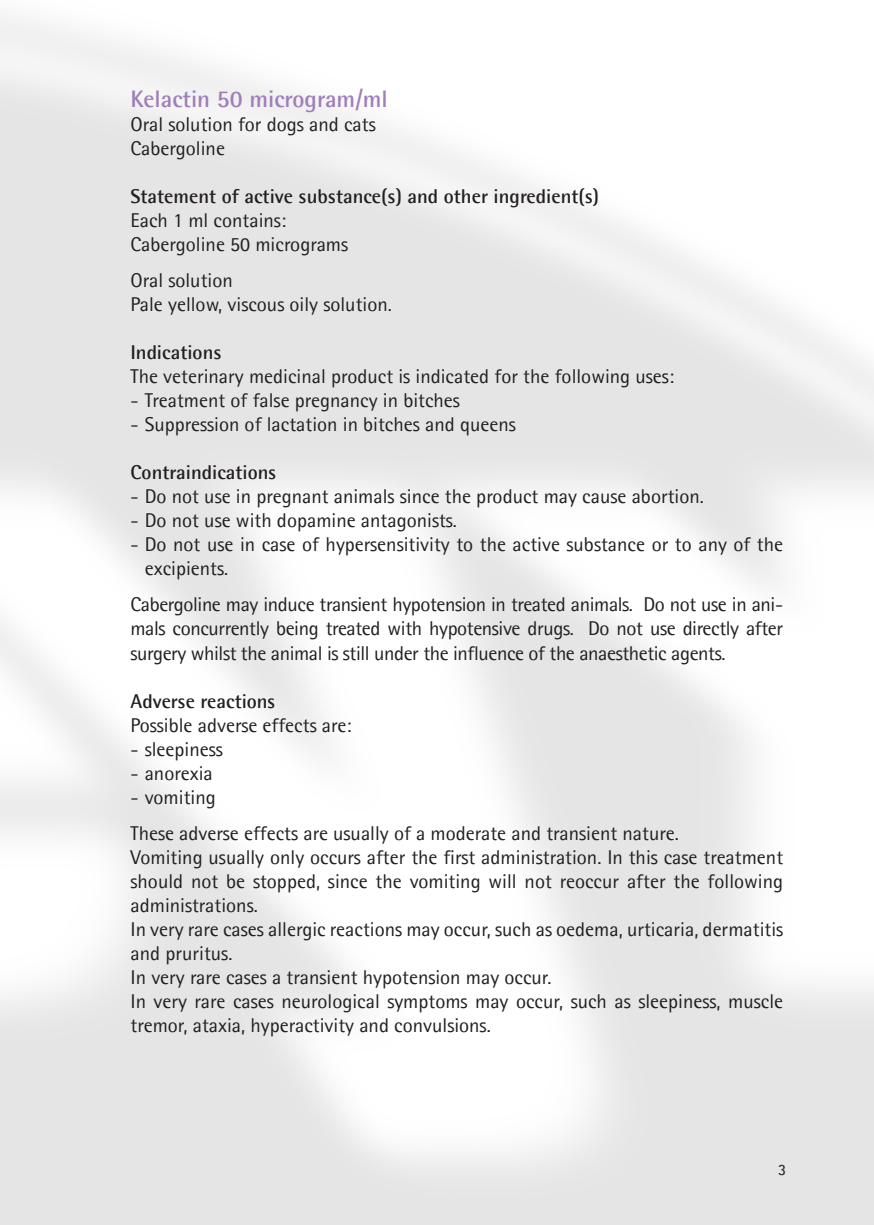
<style>
.page{position:relative;width:874px;height:1225px;background:#fff}
.page>*{position:absolute;margin:0;border:0;box-sizing:border-box;transform-origin:0 0}
.t1{font:700 24px "Agfa Rotis Semisans";color:#a07eb9}
.Absatzformat_1{font:20px/24px "Agfa Rotis Semisans";color:#231f20}
.Absatzformat_1-2{font:700 20px "Agfa Rotis Semisans";color:#231f20}
.t2{font:16px "Agfa Rotis Semisans";color:#231f20}
</style>
<div class="page">
<p class="t1" style="left:130px;top:84px;width:259px">Kelactin 50 microgram/ml</p>
<p class="Absatzformat_1" style="left:130px;top:112px;width:246px">Oral solution for dogs and cats</p>
<p class="Absatzformat_1" style="left:130px;top:136px;width:96px">Cabergoline</p>
<p class="Absatzformat_1-2" style="left:130px;top:184px;width:470px">Statement of active substance(s) and other ingredient(s)</p>
<p class="Absatzformat_1" style="left:130px;top:208px;width:157px">Each 1 ml contains:</p>
<p class="Absatzformat_1" style="left:130px;top:232px;width:219px">Cabergoline 50 micrograms</p>
<p class="Absatzformat_1" style="left:130px;top:268px;width:104px">Oral solution</p>
<p class="Absatzformat_1" style="left:130px;top:292px;width:263px">Pale yellow, viscous oily solution.</p>
<p class="Absatzformat_1-2" style="left:130px;top:340px;width:92px">Indications</p>
<p class="Absatzformat_1" style="left:130px;top:364px;width:545px">The veterinary medicinal product is indicated for the following uses:</p>
<p class="Absatzformat_1" style="left:130px;top:388px;width:331px">- Treatment of false pregnancy in bitches</p>
<p class="Absatzformat_1" style="left:130px;top:412px;width:386px">- Suppression of lactation in bitches and queens</p>
<p class="Absatzformat_1-2" style="left:130px;top:460px;width:147px">Contraindications</p>
<p class="Absatzformat_1" style="left:130px;top:484px;width:574px">- Do not use in pregnant animals since the product may cause abortion.</p>
<p class="Absatzformat_1" style="left:130px;top:508px;width:328px">- Do not use with dopamine antagonists.</p>
<p class="Absatzformat_1" style="left:145px;top:532px;width:639px;text-indent:-14px">- Do not use in case of hypersensitivity to the active substance or to any of the excipients.</p>
<p class="Absatzformat_1" style="left:130px;top:592px;width:653px;text-align:justify">Cabergoline may induce transient hypotension in treated animals. Do not use in ani&shy;mals concurrently being treated with hypotensive drugs. Do not use directly after surgery whilst the animal is still under the influence of the anaesthetic agents.</p>
<p class="Absatzformat_1-2" style="left:130px;top:688px;width:146px">Adverse reactions</p>
<p class="Absatzformat_1" style="left:130px;top:712px;width:222px">Possible adverse effects are:</p>
<p class="Absatzformat_1" style="left:130px;top:736px;width:94px">- sleepiness</p>
<p class="Absatzformat_1" style="left:130px;top:760px;width:84px">- anorexia</p>
<p class="Absatzformat_1" style="left:130px;top:784px;width:87px">- vomiting</p>
<p class="Absatzformat_1" style="left:130px;top:820px;width:549px">These adverse effects are usually of a moderate and transient nature.</p>
<p class="Absatzformat_1" style="left:130px;top:844px;width:654px;text-align:justify">Vomiting usually only occurs after the first administration. In this case treatment should not be stopped, since the vomiting will not reoccur after the following administrations.</p>
<p class="Absatzformat_1" style="left:130px;top:916px;width:654px">In very rare cases allergic reactions may occur, such as oedema, urticaria, dermatitis and pruritus.</p>
<p class="Absatzformat_1" style="left:130px;top:964px;width:422px">In very rare cases a transient hypotension may occur.</p>
<p class="Absatzformat_1" style="left:130px;top:988px;width:653px">In very rare cases neurological symptoms may occur, such as sleepiness, muscle tremor, ataxia, hyperactivity and convulsions.</p>
<p class="t2" style="left:777px;top:1159px;width:10px">3</p>
</div>
